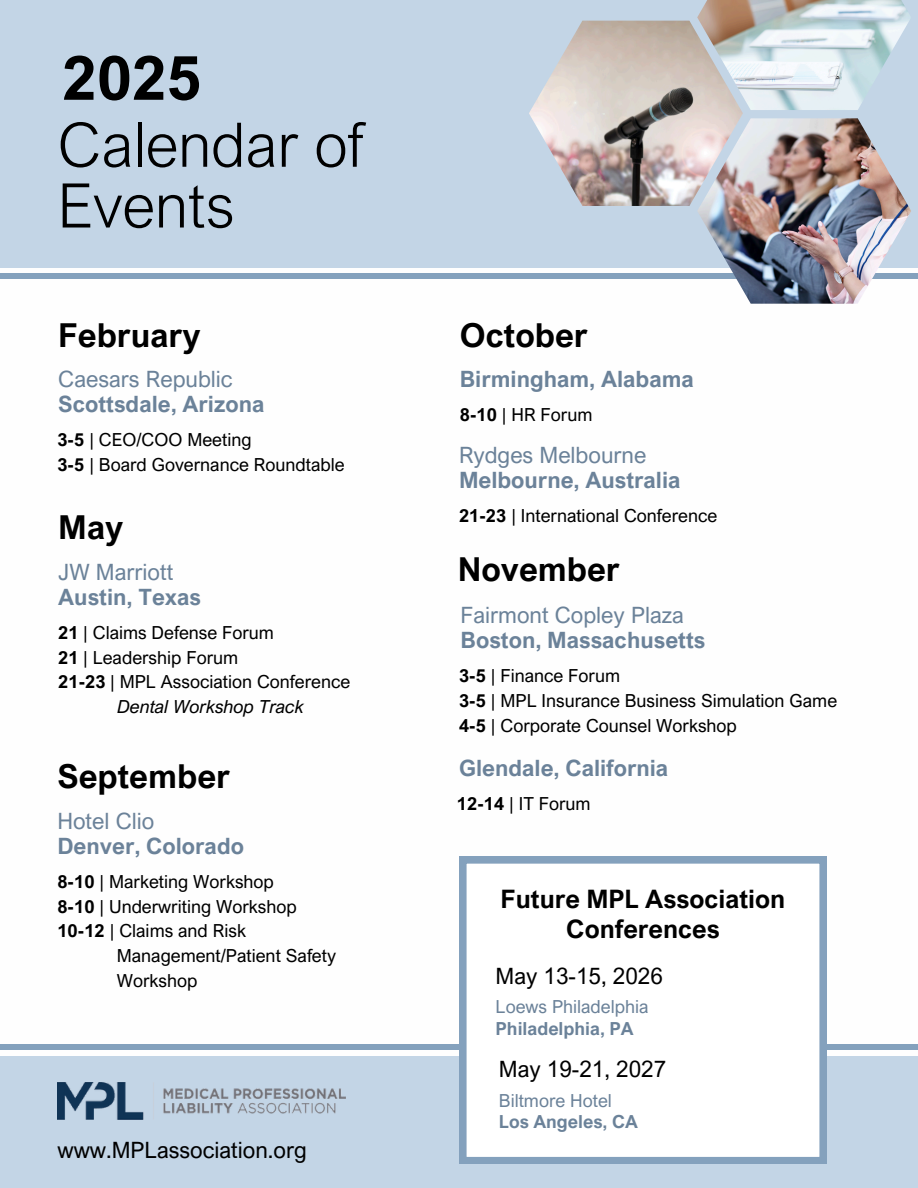
<style>
.page{position:relative;width:918px;height:1188px;background:#fff}
.page>*{position:absolute;margin:0;border:0;box-sizing:border-box;transform-origin:0 0}
.t1{font:300 61.5px/60.8px "Arial Nova";color:#000}
.t2{font:700 61.5px "Arial Nova";color:#000}
.t3{font:700 33px "Arial Nova";color:#000}
.t4{font:700 25.5px/30.3px "Arial Nova";color:#000;text-align:center}
.t5{font:700 22.5px/24.8px "Arial Nova";color:#6b8299}
.t6{font:22.5px "Arial Nova";color:#000}
.t7{font:18px "Arial Nova";color:#000}
.t8{font:18px "Arial Nova";color:#6b8299}
.t9{font:700 18px "Arial Nova";color:#6b8299}
.t10{font:italic 18px "Arial Nova";color:#000}
.s1{font-weight:400}
.s2{font-weight:700}
</style>
<div class="page">
<div style="left:0;top:1056px;width:918px;height:132px;background:#c3d5e6"></div>
<div style="left:0;top:0;width:918px;height:267px;background:#c3d5e6"></div>
<div style="left:0;top:1044px;width:918px;height:6px;background:#84a1bd"></div>
<div style="left:0;top:273px;width:918px;height:6px;background:#84a1bd"></div>
<img style="left:697px;top:0;width:213px;height:110px">
<img style="left:697px;top:118px;width:214px;height:186px">
<img style="left:529px;top:21px;width:214px;height:185px">
<img style="left:57px;top:1082px;width:288px;height:37px">
<svg style="left:460px;top:857px;width:366px;height:307px"></svg>
<p class="t2" style="left:62px;top:39px;width:141px">2025</p>
<p class="t1" style="left:57px;top:113px;width:307px">Calendar of<br>Events</p>
<h3 class="t3" style="left:58px;top:314px;width:144px">February</h3>
<h3 class="t5" style="left:58px;top:366px;width:208px"><span class="s1">Caesars Republic<br></span>Scottsdale, Arizona</h3>
<h6 class="t7" style="left:57px;top:429px;width:196px"><span class="s2">3-5</span> | CEO/COO Meeting</h6>
<p class="t7" style="left:57px;top:454px;width:289px"><span class="s2">3-5</span> | Board Governance Roundtable</p>
<p class="t3" style="left:58px;top:507px;width:67px">May</p>
<h5 class="t5" style="left:58px;top:559px;width:144px"><span class="s1">JW Marriott<br></span>Austin, Texas</h5>
<p class="t7" style="left:58px;top:621px;width:217px"><span class="s2">21</span> | Claims Defense Forum</p>
<h6 class="t7" style="left:58px;top:646px;width:181px"><span class="s2">21</span> | Leadership Forum</h6>
<h3 class="t7" style="left:58px;top:671px;width:294px"><span class="s2">21-23</span> | MPL Association Conference</h3>
<h6 class="t10" style="left:118px;top:695px;width:188px">Dental Workshop Track</h6>
<p class="t3" style="left:57px;top:756px;width:174px">September</p>
<p class="t5" style="left:57px;top:808px;width:188px"><span class="s1">Hotel Clio<br></span>Denver, Colorado</p>
<p class="t7" style="left:57px;top:870px;width:218px"><span class="s2">8-10</span> | Marketing Workshop</p>
<p class="t7" style="left:57px;top:895px;width:241px"><span class="s2">8-10</span> | Underwriting Workshop</p>
<p class="t7" style="left:57px;top:920px;width:190px"><span class="s2">10-12</span> | Claims and Risk</p>
<h3 class="t7" style="left:117px;top:944px;width:221px">Management/Patient Safety</h3>
<h6 class="t7" style="left:117px;top:969px;width:82px">Workshop</h6>
<p class="t6" style="left:57px;top:1136px;width:251px">www.MPLassociation.org</p>
<p class="t3" style="left:460px;top:314px;width:129px">October</p>
<p class="t5" style="left:460px;top:366px;width:236px">Birmingham, Alabama</p>
<p class="t7" style="left:460px;top:404px;width:134px"><span class="s2">8-10</span> | HR Forum</p>
<p class="t5" style="left:459px;top:443px;width:223px"><span class="s1">Rydges Melbourne<br></span>Melbourne, Australia</p>
<p class="t7" style="left:459px;top:505px;width:260px"><span class="s2">21-23</span> | International Conference</p>
<h5 class="t3" style="left:458px;top:549px;width:163px">November</h5>
<h3 class="t5" style="left:461px;top:602px;width:246px"><span class="s1">Fairmont Copley Plaza<br></span>Boston, Massachusetts</h3>
<h6 class="t7" style="left:459px;top:665px;width:163px"><span class="s2">3-5</span> | Finance Forum</h6>
<h4 class="t7" style="left:459px;top:689px;width:380px"><span class="s2">3-5</span> | MPL Insurance Business Simulation Game</h4>
<h6 class="t7" style="left:459px;top:714px;width:279px"><span class="s2">4-5</span> | Corporate Counsel Workshop</h6>
<p class="t5" style="left:459px;top:755px;width:211px">Glendale, California</p>
<h6 class="t7" style="left:457px;top:792px;width:135px"><span class="s2">12-14</span> | IT Forum</h6>
<p class="t4" style="left:501px;top:883px;width:286px">Future MPL Association<br>Conferences</p>
<h6 class="t6" style="left:496px;top:962px;width:169px">May 13-15, 2026</h6>
<p class="t8" style="left:496px;top:996px;width:154px">Loews Philadelphia</p>
<p class="t9" style="left:496px;top:1017px;width:139px">Philadelphia, PA</p>
<p class="t6" style="left:499px;top:1055px;width:169px">May 19-21, 2027</p>
<p class="t8" style="left:499px;top:1089px;width:115px">Biltmore Hotel</p>
<p class="t9" style="left:499px;top:1110px;width:141px">Los Angeles, CA</p>
</div>
